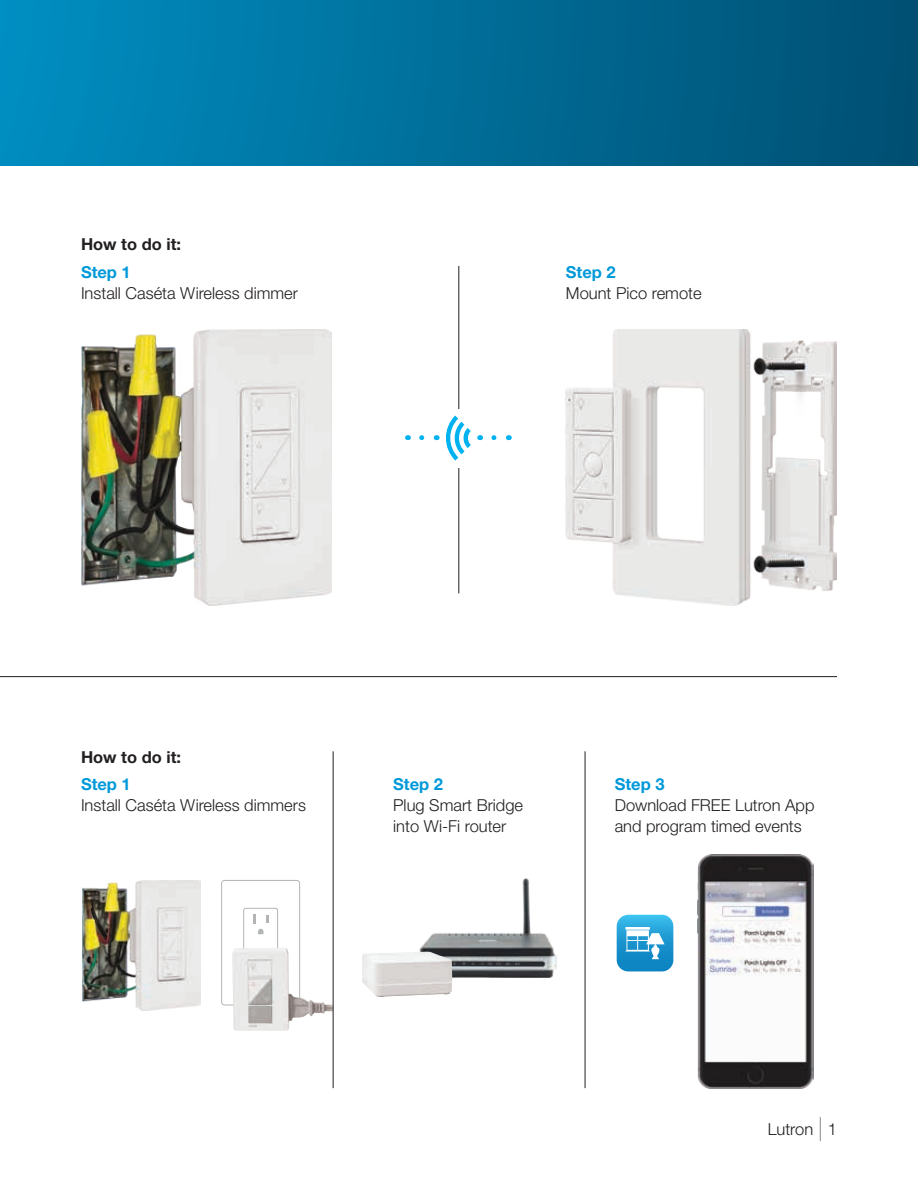
<style>
.page{position:relative;width:918px;height:1188px;background:#fff}
.page>*{position:absolute;margin:0;border:0;box-sizing:border-box;transform-origin:0 0}
.t1{font:300 16.5px/21px "Helvetica Neue LT Std";color:#231f20}
.t2{font:700 16.5px "Helvetica Neue LT Std";color:#0099d9}
.t3{font:700 16.5px "Helvetica Neue LT Std";color:#231f20}
.s1{font-weight:200;font-size:24px}
</style>
<div class="page">
<div style="left:0;top:0;width:918px;height:165px;background:linear-gradient(to right,#008ec1,#004f72)"></div>
<div style="left:221px;top:880px;width:79px;height:125px;border:1px solid #b2b4b6;border-radius:3px"></div>
<div style="left:243px;top:908px;width:35px;height:69px;border:1px solid #b2b4b6;border-radius:2px"></div>
<svg style="left:253px;top:914px;width:16px;height:20px"></svg>
<img style="left:232px;top:948px;width:101px;height:82px">
<hr style="left:0;top:676px;width:837px;height:1px;background:#231f20">
<hr style="left:459px;top:266px;width:1px;height:327px;background:#231f20">
<hr style="left:333px;top:751px;width:1px;height:337px;background:#231f20">
<hr style="left:585px;top:751px;width:1px;height:337px;background:#231f20">
<div style="left:437px;top:409px;width:41px;height:58px;background:#fff"></div>
<img style="left:566px;top:330px;width:271px;height:275px">
<svg style="left:446px;top:416px;width:25px;height:45px"></svg>
<svg style="left:419px;top:435px;width:3px;height:5px"></svg>
<svg style="left:491px;top:435px;width:3px;height:5px"></svg>
<img style="left:81px;top:330px;width:250px;height:275px">
<img style="left:82px;top:880px;width:118px;height:131px">
<img style="left:697px;top:854px;width:117px;height:234px">
<svg style="left:617px;top:915px;width:56px;height:56px;background:#48acda"></svg>
<img style="left:419px;top:879px;width:137px;height:99px">
<img style="left:362px;top:952px;width:90px;height:45px">
<p class="t3" style="left:81px;top:234px;width:102px">How to do it:</p>
<p class="t2" style="left:81px;top:262px;width:51px">Step 1</p>
<p class="t1" style="left:81px;top:282px;width:219px">Install Caséta Wireless dimmer</p>
<p class="t2" style="left:566px;top:262px;width:51px">Step 2</p>
<p class="t1" style="left:566px;top:282px;width:137px">Mount Pico remote</p>
<p class="t3" style="left:81px;top:747px;width:102px">How to do it:</p>
<p class="t2" style="left:81px;top:774px;width:51px">Step 1</p>
<p class="t1" style="left:81px;top:794px;width:226px">Install Caséta Wireless dimmers</p>
<p class="t2" style="left:393px;top:774px;width:51px">Step 2</p>
<p class="t1" style="left:393px;top:794px;width:131px">Plug Smart Bridge into Wi-Fi router</p>
<p class="t2" style="left:615px;top:774px;width:51px">Step 3</p>
<p class="t1" style="left:615px;top:794px;width:201px">Download FREE Lutron App and program timed events</p>
<p class="t1" style="left:768px;top:1118px;width:71px">Lutron <span class="s1">|</span> 1</p>
</div>
